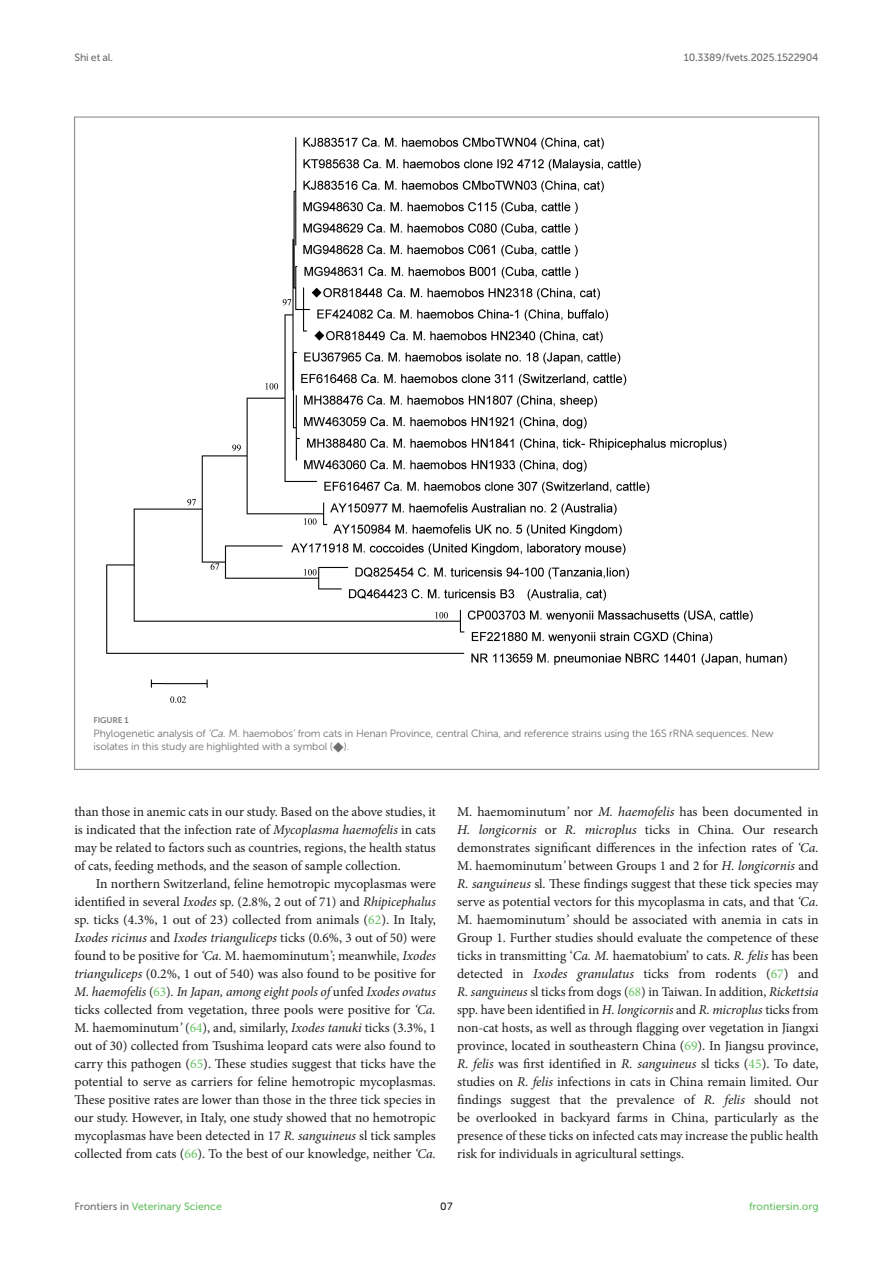
<style>
.page{position:relative;width:893px;height:1263px;background:#fff}
.page>*{position:absolute;margin:0;border:0;box-sizing:border-box;transform-origin:0 0}
.TEXT{font:13.5px/18px "Minion Pro";color:#1b1c1b;text-align:justify}
.FIG_LEG{font:10.5px/13.5px "Museo Sans 300";letter-spacing:-.01em;color:#706f70}
.t1{font:10.5px "Museo Sans 500";color:#65c161}
.t2{font:10.5px "Museo Sans 500";letter-spacing:-.015em;color:#706f70}
.t3{font:10.5px "Museo Sans 500";color:#1b1c1b}
.FIG_HD{font:8.25px "Museo Sans 700";letter-spacing:-.01em;color:#7e7f7f}
.s1{font-style:italic}
.s2{font-family:"STIX General"}
.s3{color:#65c161}
.s4{color:#706f70}
</style>
<div class="page">
<img style="left:106px;top:137px;width:681px;height:566px">
<p class="t2" style="left:74px;top:51px;width:40px">Shi et al.</p>
<p class="t2" style="left:684px;top:51px;width:136px">10.3389/fvets.2025.1522904</p>
<p class="FIG_HD" style="left:94px;top:716px;width:37px">FIGURE 1</p>
<p class="FIG_LEG" style="left:94px;top:727px;width:681px">Phylogenetic analysis of <span class="s1">‘Ca.</span> M. haemobos<span class="s1">’</span> from cats in Henan Province, central China, and reference strains using the 16S rRNA sequences. New isolates in this study are highlighted with a symbol (<span class="s2">◆</span>).</p>
<p class="TEXT" style="left:74px;top:803px;width:363px">than those in anemic cats in our study. Based on the above studies, it is indicated that the infection rate of <span class="s1">Mycoplasma haemofelis</span> in cats may be related to factors such as countries, regions, the health status of cats, feeding methods, and the season of sample collection.</p>
<p class="TEXT" style="left:74px;top:875px;width:363px;text-indent:21px">In northern Switzerland, feline hemotropic mycoplasmas were identified in several <span class="s1">Ixodes</span> sp. (2.8%, 2 out of 71) and <span class="s1">Rhipicephalus </span>sp. ticks (4.3%, 1 out of 23) collected from animals (<span class="s3">62</span>). In Italy, <span class="s1">Ixodes ricinus</span> and <span class="s1">Ixodes trianguliceps</span> ticks (0.6%, 3 out of 50) were found to be positive for <span class="s1">‘Ca.</span> M. haemominutum<span class="s1">’</span>; meanwhile, <span class="s1">Ixodes trianguliceps</span> (0.2%, 1 out of 540) was also found to be positive for <span class="s1">M. haemofelis</span> (<span class="s3">63</span>)<span class="s1">. In Japan, among eight pools of</span> unfed <span class="s1">Ixodes ovatus </span>ticks collected from vegetation, three pools were positive for <span class="s1">‘Ca.<br></span>M. haemominutum<span class="s1">’</span> (<span class="s3">64</span>), and, similarly, <span class="s1">Ixodes tanuki</span> ticks (3.3%, 1 out of 30) collected from Tsushima leopard cats were also found to carry this pathogen (<span class="s3">65</span>). These studies suggest that ticks have the potential to serve as carriers for feline hemotropic mycoplasmas.<br>These positive rates are lower than those in the three tick species in our study. However, in Italy, one study showed that no hemotropic mycoplasmas have been detected in 17 <span class="s1">R. sanguineus</span> sl tick samples collected from cats (<span class="s3">66</span>). To the best of our knowledge, neither <span class="s1">‘Ca.</span></p>
<p class="TEXT" style="left:457px;top:803px;width:363px">M. haemominutum<span class="s1">’</span> nor <span class="s1">M. haemofelis</span> has been documented in <span class="s1">H. longicornis</span> or <span class="s1">R. microplus</span> ticks in China. Our research demonstrates significant differences in the infection rates of <span class="s1">‘Ca.<br></span>M. haemominutum<span class="s1">’</span> between Groups 1 and 2 for <span class="s1">H. longicornis</span> and <span class="s1">R. sanguineus</span> sl. These findings suggest that these tick species may serve as potential vectors for this mycoplasma in cats, and that <span class="s1">‘Ca.<br></span>M. haemominutum<span class="s1">’</span> should be associated with anemia in cats in Group 1. Further studies should evaluate the competence of these ticks in transmitting ‘<span class="s1">Ca. M.</span> haematobium’ to cats. <span class="s1">R. felis</span> has been detected in <span class="s1">Ixodes granulatus</span> ticks from rodents (<span class="s3">67</span>) and <span class="s1">R. sanguineus</span> sl ticks from dogs (<span class="s3">68</span>) in Taiwan. In addition, <span class="s1">Rickettsia </span>spp. have been identified in <span class="s1">H. longicornis</span> and <span class="s1">R. microplus</span> ticks from non-cat hosts, as well as through flagging over vegetation in Jiangxi province, located in southeastern China (<span class="s3">69</span>). In Jiangsu province, <span class="s1">R. felis</span> was first identified in <span class="s1">R. sanguineus</span> sl ticks (<span class="s3">45</span>). To date, studies on <span class="s1">R. felis</span> infections in cats in China remain limited. Our findings suggest that the prevalence of <span class="s1">R. felis</span> should not be overlooked in backyard farms in China, particularly as the presence of these ticks on infected cats may increase the public health risk for individuals in agricultural settings.</p>
<p class="t1" style="left:74px;top:1200px;width:149px"><span class="s4">Frontiers in</span> Veterinary Science</p>
<p class="t3" style="left:440px;top:1200px;width:14px">07</p>
<p class="t1" style="left:749px;top:1200px;width:71px">frontiersin.org</p>
</div>
